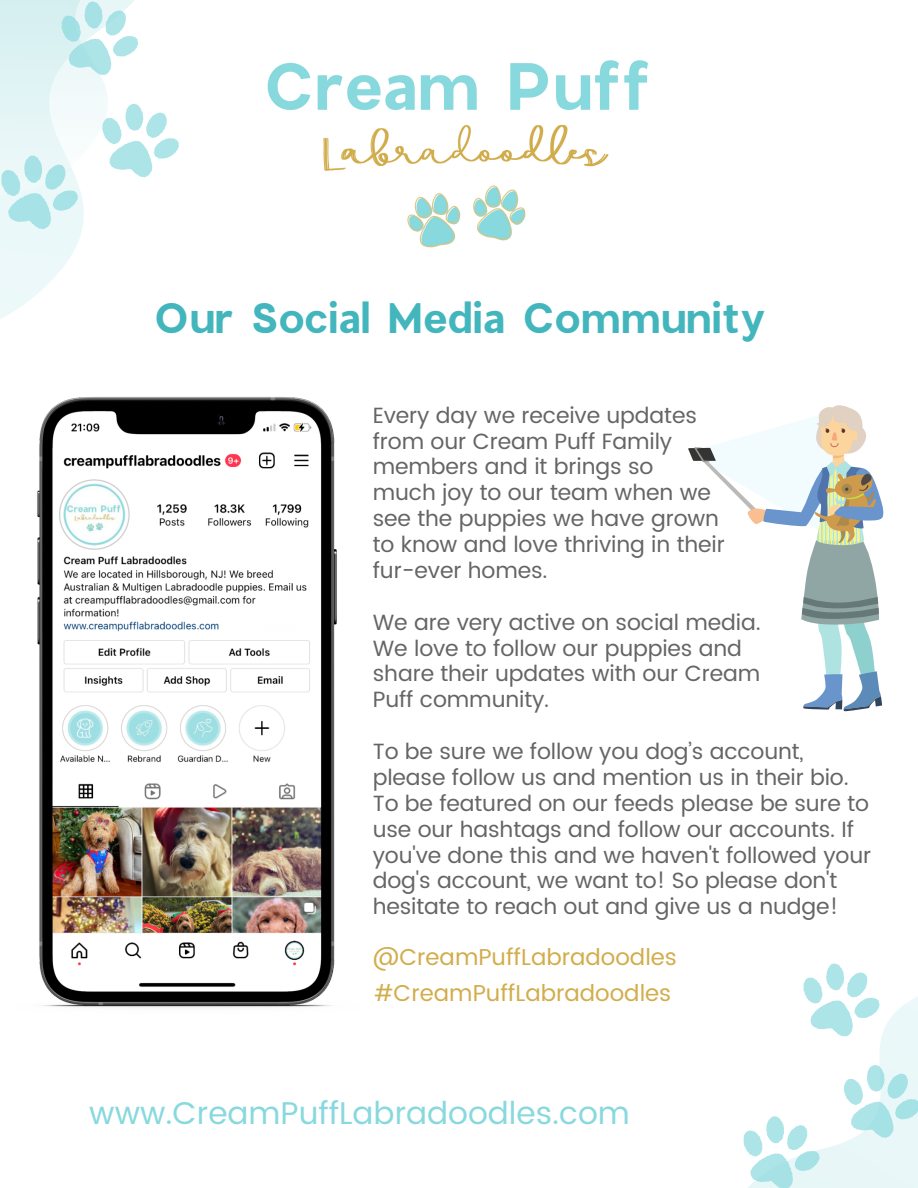
<style>
.page{position:relative;width:918px;height:1188px;background:#fff}
.page>*{position:absolute;margin:0;border:0;box-sizing:border-box;transform-origin:0 0}
.t1{font:700 41.85px "Charlevoix Pro";color:#43b6bd}
.t2{font:31.35px "Poppins";color:#88d9de}
.t3{font:22.95px "Poppins";color:#d2ad4b}
.t4{font:22.05px/25.8px "Poppins";letter-spacing:-.005em;color:#666565}
</style>
<div class="page">
<svg style="left:0;top:229px;width:82px;height:90px;fill:#ecf8f9"></svg>
<svg style="left:0;top:0;width:179px;height:229px"></svg>
<svg style="left:820px;top:963px;width:98px;height:225px;fill:#ebf8f9"></svg>
<svg style="left:844px;top:1065px;width:74px;height:73px"></svg>
<svg style="left:743px;top:1116px;width:77px;height:72px"></svg>
<svg style="left:803px;top:964px;width:77px;height:72px"></svg>
<img style="left:37px;top:397px;width:300px;height:611px">
<svg style="left:688px;top:405px;width:196px;height:307px"></svg>
<img style="left:267px;top:60px;width:381px;height:188px">
<p class="t1" style="left:153px;top:292px;width:614px">Our Social Media Community</p>
<p class="t4" style="left:373px;top:402px;width:326px">Every day we receive updates</p>
<p class="t4" style="left:373px;top:428px;width:301px">from our Cream Puff Family</p>
<p class="t4" style="left:373px;top:454px;width:282px">members and it brings so</p>
<p class="t4" style="left:373px;top:480px;width:340px">much joy to our team when we</p>
<p class="t4" style="left:373px;top:506px;width:348px">see the puppies we have grown</p>
<p class="t4" style="left:373px;top:532px;width:354px">to know and love thriving in their</p>
<p class="t4" style="left:373px;top:557px;width:176px">fur-ever homes.</p>
<p class="t4" style="left:373px;top:609px;width:390px">We are very active on social media.</p>
<p class="t4" style="left:373px;top:635px;width:371px">We love to follow our puppies and</p>
<p class="t4" style="left:373px;top:661px;width:389px">share their updates with our Cream</p>
<p class="t4" style="left:373px;top:687px;width:178px">Puff community.</p>
<p class="t4" style="left:373px;top:739px;width:500px">To be sure we follow you dog’s account, please follow us and mention us in their bio.<br>To be featured on our feeds please be sure to use our hashtags and follow our accounts. If you've done this and we haven't followed your dog's account, we want to! So please don't hesitate to reach out and give us a nudge!</p>
<p class="t3" style="left:373px;top:944px;width:306px">@CreamPuffLabradoodles</p>
<p class="t3" style="left:374px;top:980px;width:299px">#CreamPuffLabradoodles</p>
<p class="t2" style="left:89px;top:1095px;width:542px">www.CreamPuffLabradoodles.com</p>
</div>
